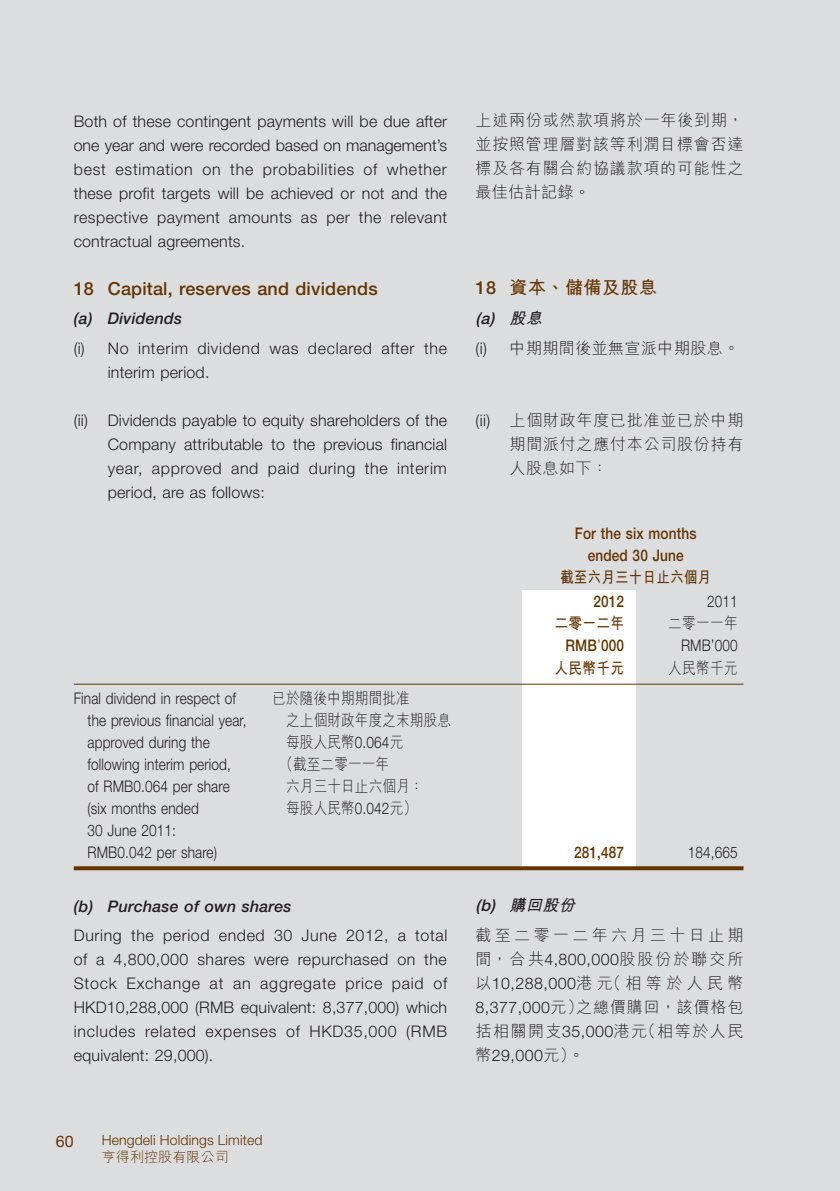
<style>
.page{position:relative;width:840px;height:1191px;background:#fff}
.page>*{position:absolute;margin:0;border:0;box-sizing:border-box;transform-origin:0 0}
.t1{font:500 18px "Helvetica Neue LT Std";letter-spacing:.01em;color:#653500}
.t2{font:700 18px "M Hei HK";letter-spacing:.025em;color:#653500}
.t3{font:300 16px/24px "Helvetica Neue LT Std";letter-spacing:.01em;color:#231f20;text-align:justify}
.t4{font:300 16px/24px "M Hei HK";letter-spacing:.045em;color:#231f20;text-align:justify}
.t5{font:300 16px/22px "Helvetica Neue LT Std";letter-spacing:.01em;color:#231f20;scale:.85 1}
.t6{font:300 16px/29.6px "Helvetica Neue LT Std";letter-spacing:.035em;color:#231f20}
.t7{font:500 16px/22px "Helvetica Neue LT Std";letter-spacing:.01em;color:#653500;text-align:center;scale:.85 1}
.t8{font:300 16px/29.6px "Helvetica Neue LT Std";letter-spacing:.04em;color:#231f20}
.t9{font:300 16px "M Hei HK";letter-spacing:.01em;color:#231f20;scale:.85 1}
.t10{font:300 16px "M Hei HK";letter-spacing:.045em;color:#231f20;scale:.85 1}
.t11{font:300 16px/29.6px "M Hei HK";letter-spacing:.025em;color:#231f20}
.t12{font:300 16px/29.6px "M Hei HK";letter-spacing:.21em;color:#231f20}
.t13{font:700 16px "M Hei HK";letter-spacing:.025em;color:#653500;scale:.85 1}
.t14{font:16px "Helvetica Neue LT Std";color:#653500}
.t15{font:300 14px/16.4px "Helvetica Neue LT Std";letter-spacing:.01em;color:#653500}
.s1{font-weight:500;font-style:italic}
.s2{font-family:"Helvetica Neue LT Std"}
.s3{font-family:"Helvetica Neue LT Std";font-weight:500}
.s4{font-family:"Helvetica Neue LT Std";font-weight:500;font-style:italic}
.s5{font-weight:700;font-style:italic}
.s6{font-family:"M Hei HK";font-weight:700}
.s7{font-weight:300}
.s8{font-family:"M Hei HK"}
</style>
<div class="page">
<div style="left:0;top:0;width:839px;height:1191px;background:#dcdddf"></div>
<hr style="left:839px;top:0;width:1px;height:1191px;background:#dcdddf">
<div style="left:522px;top:590px;width:113px;height:280px;background:#fff"></div>
<hr style="left:74px;top:683px;width:669px;height:1px;background:#653500">
<svg style="left:74px;top:866px;width:669px;height:4px;background:#6c400e"></svg>
<p class="t3" style="left:74px;top:109px;width:375px">Both of these contingent payments will be due after one year and were recorded based on management’s best estimation on the probabilities of whether these profit targets will be achieved or not and the respective payment amounts as per the relevant contractual agreements.</p>
<p class="t1" style="left:74px;top:278px;width:305px">18 Capital, reserves and dividends</p>
<p class="t8" style="left:74px;top:304px;width:374px"><span class="s1">(a) Dividends<br></span>(i) No interim dividend was declared after the</p>
<p class="t3" style="left:108px;top:360px;width:103px">interim period.</p>
<p class="t3" style="left:108px;top:408px;width:340px;text-indent:-34px">(ii) Dividends payable to equity shareholders of the Company attributable to the previous financial year, approved and paid during the interim period, are as follows:</p>
<p class="t5" style="left:74px;top:686px;width:192px">Final dividend in respect of</p>
<p class="t9" style="left:272px;top:686px;width:163px">已於隨後中期期間批准</p>
<p class="t5" style="left:87px;top:708px;width:188px">the previous financial year,</p>
<p class="t9" style="left:286px;top:708px;width:195px">之上個財政年度之末期股息</p>
<p class="t5" style="left:87px;top:730px;width:145px">approved during the</p>
<p class="t10" style="left:286px;top:730px;width:139px">每股人民幣<span class="s2">0.064</span>元</p>
<p class="t5" style="left:87px;top:752px;width:170px">following interim period,</p>
<p class="t9" style="left:279px;top:752px;width:131px">（截至二零一一年</p>
<p class="t5" style="left:87px;top:774px;width:169px">of RMB0.064 per share</p>
<p class="t9" style="left:286px;top:774px;width:163px">六月三十日止六個月：</p>
<p class="t5" style="left:87px;top:796px;width:132px">(six months ended</p>
<p class="t10" style="left:286px;top:796px;width:155px">每股人民幣<span class="s2">0.042</span>元）</p>
<p class="t5" style="left:87px;top:818px;width:154px">30 June 2011:<br>RMB0.042 per share)</p>
<p class="t6" style="left:74px;top:891px;width:375px"><span class="s1">(b) Purchase of own shares<br></span>During the period ended 30 June 2012, a total</p>
<p class="t3" style="left:74px;top:947px;width:375px">of a 4,800,000 shares were repurchased on the Stock Exchange at an aggregate price paid of HKD10,288,000 (RMB equivalent: 8,377,000) which includes related expenses of HKD35,000 (RMB equivalent: 29,000).</p>
<p class="t4" style="left:475px;top:108px;width:269px">上述兩份或然款項將於一年後到期，並按照管理層對該等利潤目標會否達標及各有關合約協議款項的可能性之最佳估計記錄。</p>
<p class="t2" style="left:475px;top:275px;width:183px"><span class="s3">18</span> 資本、儲備及股息</p>
<p class="t11" style="left:475px;top:303px;width:265px"><span class="s4">(a)</span> <span class="s5">股息<br></span><span class="s2">(i)</span> 中期期間後並無宣派中期股息。</p>
<p class="t4" style="left:509px;top:407px;width:235px;text-indent:-34px"><span class="s2">(ii)</span> 上個財政年度已批准並已於中期期間派付之應付本公司股份持有人股息如下：</p>
<p class="t7" style="left:559px;top:522px;width:179px">For the six months ended 30 June<br><span class="s6">截至六月三十日止六個月</span></p>
<p class="t7" style="left:593px;top:590px;width:38px">2012</p>
<p class="t5" style="left:706px;top:590px;width:38px">2011</p>
<p class="t13" style="left:554px;top:612px;width:83px">二零一二年</p>
<p class="t10" style="left:668px;top:612px;width:83px">二零一一年</p>
<p class="t7" style="left:565px;top:634px;width:70px">RMB<span class="s7">’</span>000</p>
<p class="t5" style="left:680px;top:634px;width:68px">RMB’000</p>
<p class="t13" style="left:554px;top:656px;width:83px">人民幣千元</p>
<p class="t10" style="left:668px;top:656px;width:83px">人民幣千元</p>
<p class="t7" style="left:574px;top:840px;width:60px">281,487</p>
<p class="t5" style="left:687px;top:840px;width:60px">184,665</p>
<p class="t12" style="left:475px;top:890px;width:269px"><span class="s4">(b)</span> <span class="s5">購回股份<br></span>截至二零一二年六月三十日止期</p>
<p class="t4" style="left:475px;top:946px;width:269px">間，合共<span class="s2">4,800,000</span>股股份於聯交所以<span class="s2">10,288,000</span>港元（相等於人民幣<span class="s2">8,377,000</span>元）之總價購回，該價格包括相關開支<span class="s2">35,000</span>港元（相等於人民幣<span class="s2">29,000</span>元）。</p>
<p class="t14" style="left:56px;top:1132px;width:19px">60</p>
<p class="t15" style="left:102px;top:1131px;width:162px">Hengdeli Holdings Limited<span class="s8">亨得利控股有限公司</span></p>
</div>
